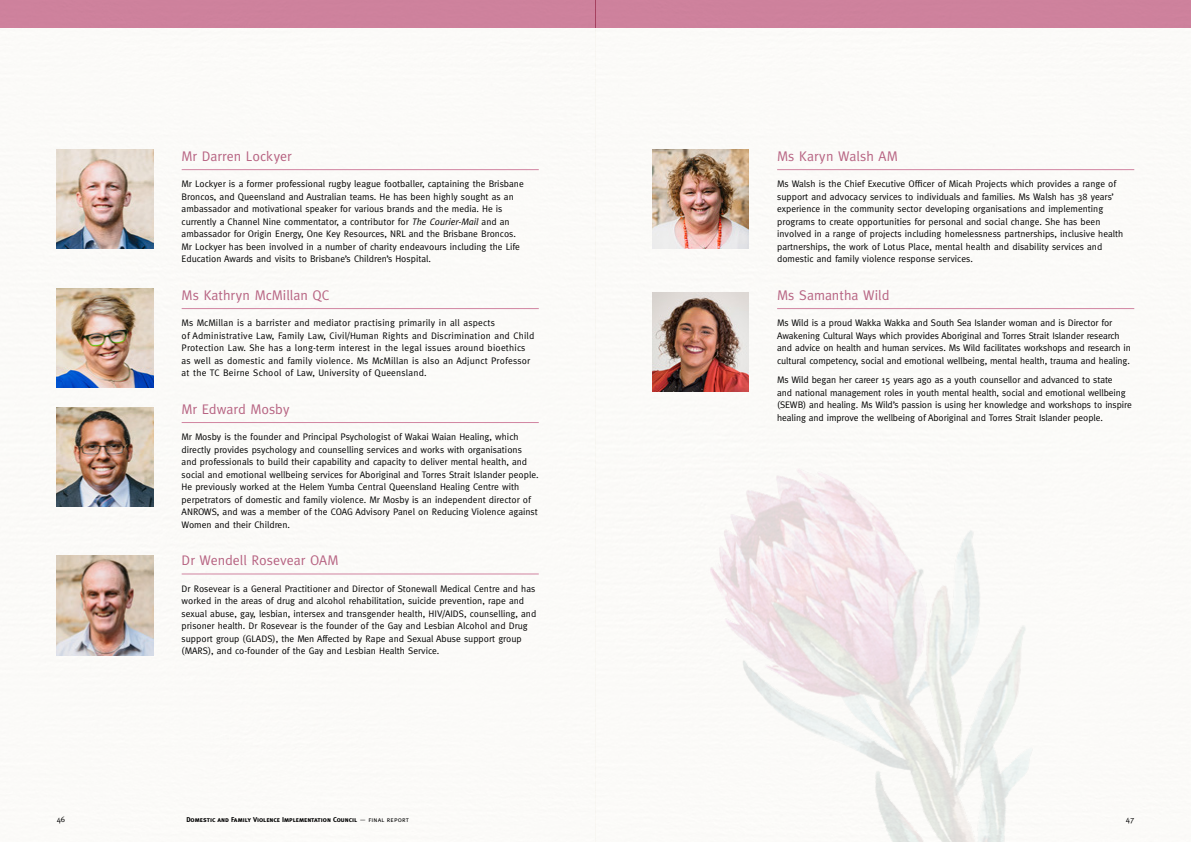
<style>
.page{position:relative;width:1191px;height:842px;background:#fff}
.page>*{position:absolute;margin:0;border:0;box-sizing:border-box;transform-origin:0 0}
.t1{font:14px "Meta";color:#b76382}
.t2{font:9.5px/12.5px "Meta";color:#000}
.t3{font:9.5px/12.5px "Meta";letter-spacing:.02em;color:#000}
.t4{font:8px "Meta";color:#000}
.t5{font:7px "Meta Bold Caps";letter-spacing:-.005em;color:#000}
.s1{font-style:italic}
.s2{font-family:"Meta Caps"}
</style>
<div class="page">
<div style="left:0;top:0;width:595px;height:842px;background:#fbfaf8"></div>
<hr style="left:182px;top:169px;width:357px;height:1px;background:#d184a1">
<hr style="left:182px;top:308px;width:357px;height:1px;background:#d184a1">
<hr style="left:182px;top:422px;width:357px;height:1px;background:#d184a1">
<hr style="left:182px;top:573px;width:357px;height:1px;background:#d184a1">
<img style="left:57px;top:407px;width:96px;height:99px">
<img style="left:57px;top:556px;width:96px;height:99px">
<img style="left:652px;top:150px;width:96px;height:99px">
<img style="left:652px;top:292px;width:96px;height:100px">
<img style="left:57px;top:150px;width:96px;height:99px">
<img style="left:57px;top:288px;width:96px;height:99px">
<hr style="left:777px;top:169px;width:357px;height:1px;background:#d184a1">
<hr style="left:777px;top:308px;width:357px;height:1px;background:#d184a1">
<img style="left:681px;top:310px;width:352px;height:532px">
<div style="left:0;top:0;width:595px;height:28px;background:#d184a1"></div>
<div style="left:595px;top:0;width:596px;height:28px;background:#d184a1"></div>
<h1 class="t1" style="left:182px;top:148px;width:111px">Mr Darren Lockyer</h1>
<p class="t2" style="left:182px;top:178px;width:343px">Mr Lockyer is a former professional rugby league footballer, captaining the Brisbane Broncos, and Queensland and Australian teams. He has been highly sought as an ambassador and motivational speaker for various brands and the media. He is currently a Channel Nine commentator, a contributor for <span class="s1">The Courier-Mail</span> and an ambassador for Origin Energy, One Key Resources, NRL and the Brisbane Broncos.<br>Mr Lockyer has been involved in a number of charity endeavours including the Life Education Awards and visits to Brisbane’s Children’s Hospital.</p>
<h1 class="t1" style="left:182px;top:287px;width:149px">Ms Kathryn McMillan QC</h1>
<p class="t3" style="left:182px;top:317px;width:354px">Ms McMillan is a barrister and mediator practising primarily in all aspects<br>of Administrative Law, Family Law, Civil/Human Rights and Discrimination and Child Protection Law. She has a long-term interest in the legal issues around bioethics as well as domestic and family violence. Ms McMillan is also an Adjunct Professor at the TC Beirne School of Law, University of Queensland.</p>
<h1 class="t1" style="left:182px;top:401px;width:109px">Mr Edward Mosby</h1>
<p class="t2" style="left:182px;top:430px;width:358px">Mr Mosby is the founder and Principal Psychologist of Wakai Waian Healing, which directly provides psychology and counselling services and works with organisations and professionals to build their capability and capacity to deliver mental health, and social and emotional wellbeing services for Aboriginal and Torres Strait Islander people.<br>He previously worked at the Helem Yumba Central Queensland Healing Centre with perpetrators of domestic and family violence. Mr Mosby is an independent director of ANROWS, and was a member of the COAG Advisory Panel on Reducing Violence against Women and their Children.</p>
<h1 class="t1" style="left:182px;top:552px;width:158px">Dr Wendell Rosevear OAM</h1>
<p class="t2" style="left:182px;top:582px;width:356px">Dr Rosevear is a General Practitioner and Director of Stonewall Medical Centre and has worked in the areas of drug and alcohol rehabilitation, suicide prevention, rape and sexual abuse, gay, lesbian, intersex and transgender health, HIV/AIDS, counselling, and prisoner health. Dr Rosevear is the founder of the Gay and Lesbian Alcohol and Drug support group (GLADS), the Men Affected by Rape and Sexual Abuse support group (MARS), and co-founder of the Gay and Lesbian Health Service.</p>
<h1 class="t1" style="left:777px;top:148px;width:122px">Ms Karyn Walsh AM</h1>
<p class="t2" style="left:777px;top:178px;width:348px">Ms Walsh is the Chief Executive Officer of Micah Projects which provides a range of support and advocacy services to individuals and families. Ms Walsh has 38 years’ experience in the community sector developing organisations and implementing programs to create opportunities for personal and social change. She has been involved in a range of projects including homelessness partnerships, inclusive health partnerships, the work of Lotus Place, mental health and disability services and domestic and family violence response services.</p>
<h1 class="t1" style="left:777px;top:287px;width:114px">Ms Samantha Wild</h1>
<p class="t2" style="left:777px;top:317px;width:355px">Ms Wild is a proud Wakka Wakka and South Sea Islander woman and is Director for Awakening Cultural Ways which provides Aboriginal and Torres Strait Islander research and advice on health and human services. Ms Wild facilitates workshops and research in cultural competency, social and emotional wellbeing, mental health, trauma and healing.</p>
<p class="t2" style="left:777px;top:374px;width:356px">Ms Wild began her career 15 years ago as a youth counsellor and advanced to state<br>and national management roles in youth mental health, social and emotional wellbeing (SEWB) and healing. Ms Wild’s passion is using her knowledge and workshops to inspire healing and improve the wellbeing of Aboriginal and Torres Strait Islander people.</p>
<p class="t4" style="left:57px;top:815px;width:10px">46</p>
<p class="t5" style="left:186px;top:816px;width:224px">Domestic and Family Violence Implementation Council <span class="s2">— final report</span></p>
<p class="t4" style="left:1125px;top:815px;width:10px">47</p>
</div>
